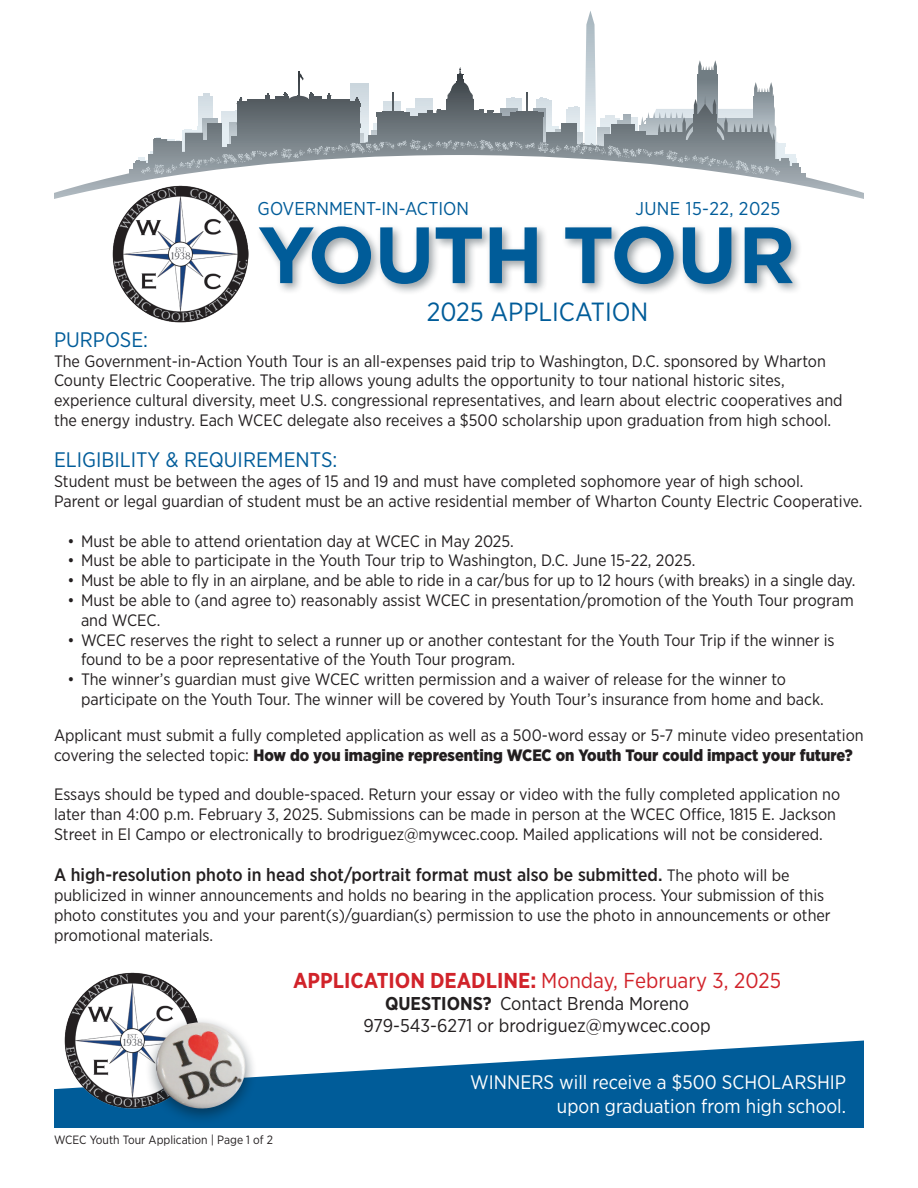
<style>
.page{position:relative;width:918px;height:1188px;background:#fff}
.page>*{position:absolute;margin:0;border:0;box-sizing:border-box;transform-origin:0 0}
.t1{font:700 79.65px "Gotham";letter-spacing:-.02em;color:#005c99}
.t2{font:26.25px "Gotham Narrow";color:#005c99}
.t3{font:21.6px "Gotham Narrow";color:#d1232a}
.t4{font:21px "Gotham Narrow";color:#005c99}
.t5{font:19.5px/23.4px "Gotham Narrow";color:#fff;text-align:right}
.t6{font:18.6px "Gotham Narrow";color:#231f20}
.t7{font:18.6px "Gotham Narrow";color:#005c99}
.t8{font:18.6px "Gotham Narrow";letter-spacing:.02em;color:#005c99}
.t9{font:500 18px "Gotham Narrow";color:#231f20}
.t10{font:16.5px/19.8px "Gotham Narrow";color:#231f20}
.t11{font:12px "Gotham Narrow";color:#231f20}
.s1{font-weight:900}
.s2{font-weight:400;font-size:16.5px}
.s3{font-weight:700}
</style>
<div class="page">
<svg style="left:54px;top:1041px;width:810px;height:87px;fill:#005c99"></svg>
<img style="left:65px;top:972px;width:131px;height:137px">
<div style="left:144px;top:1016px;width:114px;height:110px;background:#071822;opacity:.5"></div>
<img style="left:152px;top:1022px;width:98px;height:91px">
<svg style="left:54px;top:173px;width:810px;height:26px"></svg>
<svg style="left:129px;top:11px;width:676px;height:166px"></svg>
<div style="left:256px;top:222px;width:547px;height:74px;background:#071822;opacity:.4"></div>
<img style="left:112px;top:186px;width:136px;height:136px">
<p class="t7" style="left:258px;top:197px;width:213px">GOVERNMENT-IN-ACTION</p>
<p class="t8" style="left:635px;top:197px;width:146px">JUNE 15-22, 2025</p>
<p class="t1" style="left:258px;top:202px;width:539px">YOUTH TOUR</p>
<p class="t2" style="left:427px;top:296px;width:223px">2025 APPLICATION</p>
<p class="t4" style="left:54px;top:326px;width:96px">PURPOSE:</p>
<p class="t10" style="left:54px;top:351px;width:790px">The Government-in-Action Youth Tour is an all-expenses paid trip to Washington, D.C. sponsored by Wharton County Electric Cooperative. The trip allows young adults the opportunity to tour national historic sites, experience cultural diversity, meet U.S. congressional representatives, and learn about electric cooperatives and the energy industry. Each WCEC delegate also receives a $500 scholarship upon graduation from high school.</p>
<p class="t4" style="left:54px;top:447px;width:285px">ELIGIBILITY &amp; REQUIREMENTS:</p>
<p class="t10" style="left:54px;top:471px;width:751px">Student must be between the ages of 15 and 19 and must have completed sophomore year of high school.</p>
<p class="t10" style="left:54px;top:491px;width:810px">Parent or legal guardian of student must be an active residential member of Wharton County Electric Cooperative.</p>
<p class="t10" style="left:68px;top:531px;width:448px">• Must be able to attend orientation day at WCEC in May 2025.</p>
<p class="t10" style="left:68px;top:550px;width:629px">• Must be able to participate in the Youth Tour trip to Washington, D.C. June 15-22, 2025.</p>
<p class="t10" style="left:68px;top:570px;width:789px">• Must be able to fly in an airplane, and be able to ride in a car/bus for up to 12 hours (with breaks) in a single day.</p>
<p class="t10" style="left:81px;top:590px;width:774px;text-indent:-14px">• Must be able to (and agree to) reasonably assist WCEC in presentation/promotion of the Youth Tour program and WCEC.</p>
<p class="t10" style="left:81px;top:630px;width:755px;text-indent:-14px">• WCEC reserves the right to select a runner up or another contestant for the Youth Tour Trip if the winner is found to be a poor representative of the Youth Tour program.</p>
<p class="t10" style="left:81px;top:669px;width:744px;text-indent:-14px">• The winner’s guardian must give WCEC written permission and a waiver of release for the winner to participate on the Youth Tour. The winner will be covered by Youth Tour’s insurance from home and back.</p>
<p class="t10" style="left:54px;top:725px;width:811px">Applicant must submit a fully completed application as well as a 500-word essay or 5-7 minute video presentation covering the selected topic: <span class="s1">How do you imagine representing WCEC on Youth Tour could impact your future?</span></p>
<p class="t10" style="left:54px;top:784px;width:788px">Essays should be typed and double-spaced. Return your essay or video with the fully completed application no later than 4:00 p.m. February 3, 2025. Submissions can be made in person at the WCEC Office, 1815 E. Jackson<br>Street in El Campo or electronically to brodriguez@mywcec.coop. Mailed applications will not be considered.</p>
<p class="t9" style="left:54px;top:864px;width:737px">A high-resolution photo in head shot/portrait format must also be submitted. <span class="s2">The photo will be</span></p>
<p class="t10" style="left:54px;top:885px;width:778px">publicized in winner announcements and holds no bearing in the application process. Your submission of this photo constitutes you and your parent(s)/guardian(s) permission to use the photo in announcements or other promotional materials.</p>
<p class="t3" style="left:293px;top:967px;width:490px"><span class="s3">APPLICATION DEADLINE:</span> Monday, February 3, 2025</p>
<p class="t6" style="left:385px;top:992px;width:306px"><span class="s3">QUESTIONS?</span> Contact Brenda Moreno</p>
<p class="t6" style="left:364px;top:1014px;width:349px">979-543-6271 or brodriguez@mywcec.coop</p>
<p class="t5" style="left:470px;top:1070px;width:377px">WINNERS will receive a $500 SCHOLARSHIP upon graduation from high school.</p>
<p class="t11" style="left:54px;top:1132px;width:220px">WCEC Youth Tour Application | Page 1 of 2</p>
</div>
